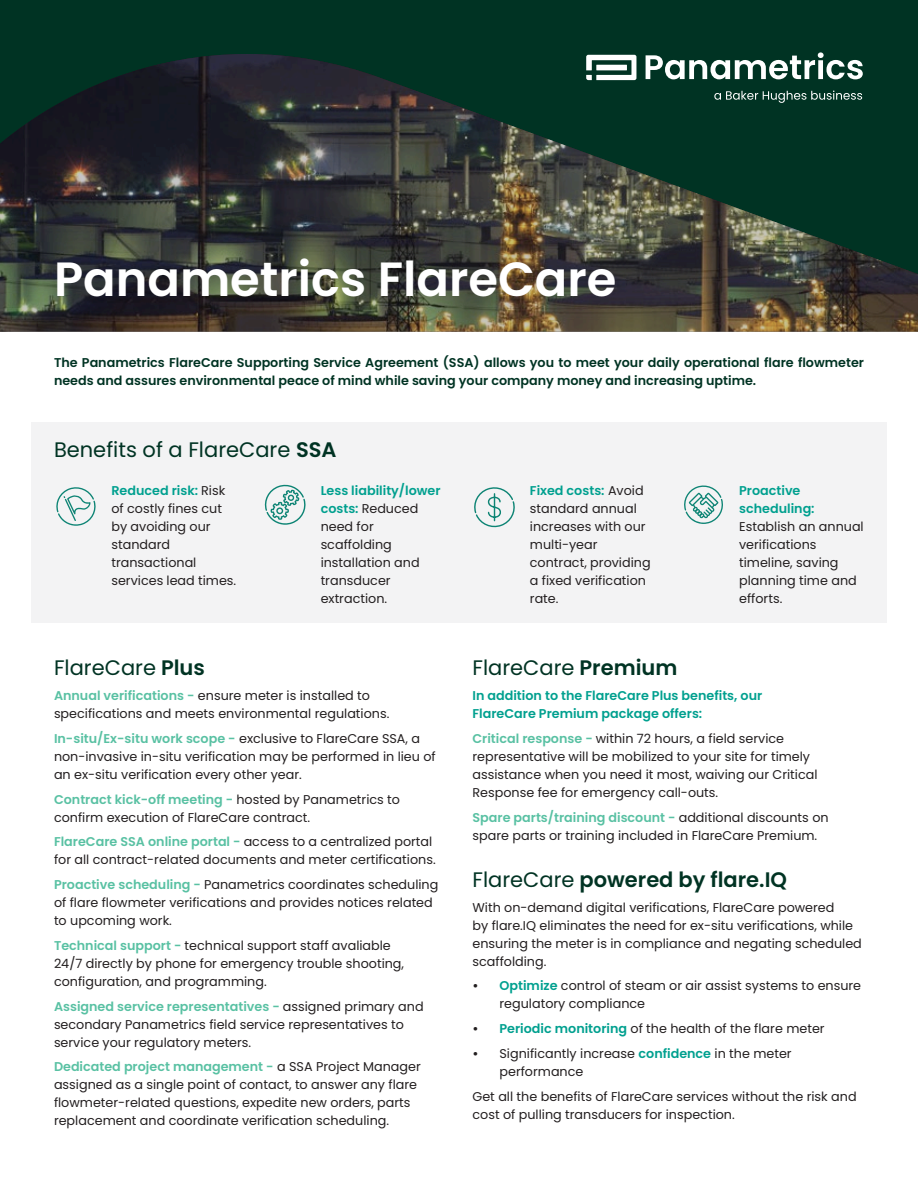
<style>
.page{position:relative;width:918px;height:1188px;background:#fff}
.page>*{position:absolute;margin:0;border:0;box-sizing:border-box;transform-origin:0 0}
._32pt-headline{font:600 48px "Poppins";color:#fff}
._15pt-body_subhead{font:21px "Poppins";color:#003323}
._15pt-body_subhead-2{font:600 21px "Poppins";color:#003323}
._8_5pt-body_text{font:12.75px/18px "Poppins";color:#231f20}
.t1{font:600 12.75px/18px "Poppins";color:#003323}
._10_5pt-body_subhead{font:12.75px/18px "Poppins";color:#231f20}
._8_5pt-body_text-2{font:600 12.75px/18px "Poppins";color:#00a08f}
.s1{font-weight:600}
.s2{font-weight:600;color:#00a08f}
.s3{font-weight:600;color:#59c1a3}
.s4{font-weight:400}
</style>
<div class="page">
<div style="left:0;top:0;width:918px;height:329px;background:#003323"></div>
<svg style="left:0;top:54px;width:918px;height:278px"></svg>
<div style="left:31px;top:422px;width:856px;height:201px;background:#f3f3f4"></div>
<svg style="left:56px;top:487px;width:40px;height:39px"></svg>
<svg style="left:264px;top:484px;width:42px;height:41px"></svg>
<svg style="left:474px;top:487px;width:41px;height:41px"></svg>
<svg style="left:684px;top:485px;width:39px;height:39px"></svg>
<svg style="left:586px;top:55px;width:50px;height:25px"></svg>
<svg style="left:646px;top:52px;width:217px;height:27px"></svg>
<svg style="left:714px;top:91px;width:148px;height:12px"></svg>
<p class="_32pt-headline" style="left:54px;top:251px;width:564px">Panametrics FlareCare</p>
<p class="t1" style="left:54px;top:354px;width:812px">The Panametrics FlareCare Supporting Service Agreement (SSA) allows you to meet your daily operational flare flowmeter needs and assures environmental peace of mind while saving your company money and increasing uptime.</p>
<p class="_15pt-body_subhead" style="left:54px;top:437px;width:284px">Benefits of a FlareCare <span class="s1">SSA</span></p>
<p class="_10_5pt-body_subhead" style="left:111px;top:482px;width:126px"><span class="s2">Reduced risk:</span> Risk of costly fines cut by avoiding our standard transactional services lead times.</p>
<p class="_8_5pt-body_text" style="left:321px;top:482px;width:121px"><span class="s2">Less liability/lower costs:</span> Reduced need for scaffolding installation and transducer extraction.</p>
<p class="_8_5pt-body_text" style="left:530px;top:482px;width:122px"><span class="s2">Fixed costs:</span> Avoid standard annual increases with our multi-year contract, providing a fixed verification rate.</p>
<p class="_8_5pt-body_text" style="left:739px;top:482px;width:126px"><span class="s2">Proactive scheduling:<br></span>Establish an annual verifications timeline, saving planning time and efforts.</p>
<p class="_15pt-body_subhead" style="left:54px;top:656px;width:152px">FlareCare <span class="s1">Plus</span></p>
<p class="_8_5pt-body_text" style="left:54px;top:687px;width:337px"><span class="s3">Annual verifications -</span> ensure meter is installed to specifications and meets environmental regulations.</p>
<p class="_8_5pt-body_text" style="left:54px;top:729px;width:383px"><span class="s3">In-situ/Ex-situ work scope -</span> exclusive to FlareCare SSA, a non-invasive in-situ verification may be performed in lieu of an ex-situ verification every other year.</p>
<p class="_8_5pt-body_text" style="left:54px;top:790px;width:348px"><span class="s3">Contract kick-off meeting -</span> hosted by Panametrics to confirm execution of FlareCare contract.</p>
<p class="_8_5pt-body_text" style="left:54px;top:833px;width:383px"><span class="s3">FlareCare SSA online portal -</span> access to a centralized portal for all contract-related documents and meter certifications.</p>
<p class="_8_5pt-body_text" style="left:54px;top:876px;width:386px"><span class="s3">Proactive scheduling -</span> Panametrics coordinates scheduling of flare flowmeter verifications and provides notices related to upcoming work.</p>
<p class="_8_5pt-body_text" style="left:54px;top:936px;width:352px"><span class="s3">Technical support -</span> technical support staff avaliable<br>24/7 directly by phone for emergency trouble shooting, configuration, and programming.</p>
<p class="_8_5pt-body_text" style="left:54px;top:997px;width:371px"><span class="s3">Assigned service representatives -</span> assigned primary and secondary Panametrics field service representatives to service your regulatory meters.</p>
<p class="_8_5pt-body_text" style="left:54px;top:1058px;width:368px"><span class="s3">Dedicated project management -</span> a SSA Project Manager assigned as a single point of contact, to answer any flare flowmeter-related questions, expedite new orders, parts replacement and coordinate verification scheduling.</p>
<p class="_15pt-body_subhead" style="left:472px;top:656px;width:207px">FlareCare <span class="s1">Premium</span></p>
<p class="_8_5pt-body_text-2" style="left:472px;top:687px;width:291px">In addition to the FlareCare Plus benefits, our<br>FlareCare Premium package offers:</p>
<p class="_8_5pt-body_text" style="left:472px;top:729px;width:347px"><span class="s3">Critical response -</span> within 72 hours, a field service representative will be mobilized to your site for timely assistance when you need it most, waiving our Critical Response fee for emergency call-outs.</p>
<p class="_8_5pt-body_text" style="left:472px;top:808px;width:358px"><span class="s3">Spare parts/training discount -</span> additional discounts on spare parts or training included in FlareCare Premium.</p>
<p class="_15pt-body_subhead-2" style="left:472px;top:867px;width:316px"><span class="s4">FlareCare</span> powered by flare.IQ</p>
<p class="_8_5pt-body_text" style="left:472px;top:898px;width:391px">With on-demand digital verifications, FlareCare powered<br>by flare.IQ eliminates the need for ex-situ verifications, while ensuring the meter is in compliance and negating scheduled scaffolding.</p>
<p class="_8_5pt-body_text" style="left:500px;top:977px;width:363px;text-indent:-27px"><span class="s1">•</span> <span class="s2">Optimize</span> control of steam or air assist systems to ensure regulatory compliance</p>
<p class="_8_5pt-body_text" style="left:472px;top:1020px;width:354px"><span class="s1">•</span> <span class="s2">Periodic monitoring</span> of the health of the flare meter</p>
<p class="_8_5pt-body_text" style="left:500px;top:1044px;width:294px;text-indent:-27px"><span class="s1">•</span> Significantly increase <span class="s2">confidence</span> in the meter performance</p>
<p class="_8_5pt-body_text" style="left:472px;top:1087px;width:386px">Get all the benefits of FlareCare services without the risk and cost of pulling transducers for inspection.</p>
</div>
